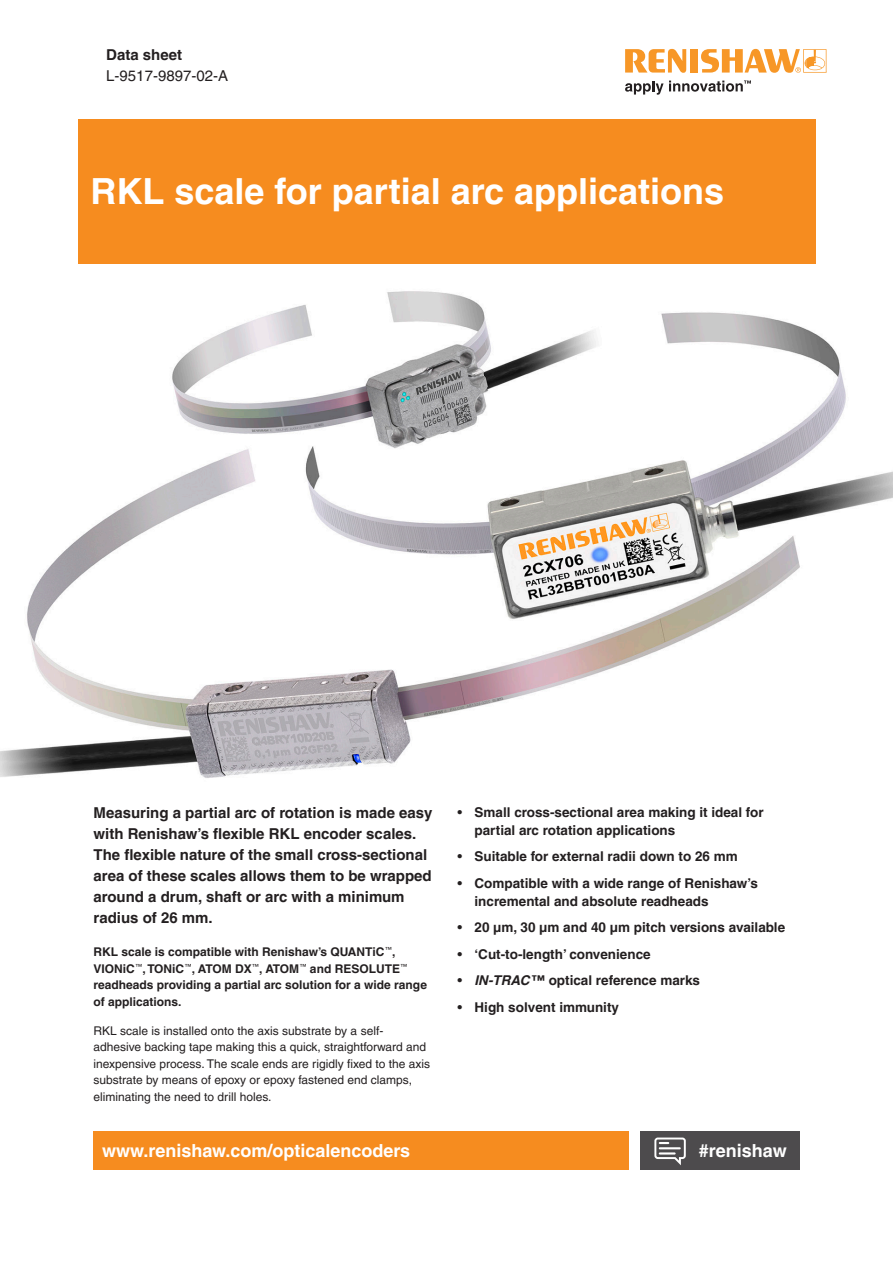
<style>
.page{position:relative;width:893px;height:1263px;background:#fff}
.page>*{position:absolute;margin:0;border:0;box-sizing:border-box;transform-origin:0 0}
.Headline_24pt_BOLD{font:700 36px "Helvetica LT Pro";color:#fff}
.back_page_URL_white___hashtag{font:700 18px "Helvetica LT Pro";color:#fff}
._10pt_Body_Text_Bold{font:700 15px/21px "Helvetica LT Pro";color:#231f20}
._10pt_Body_Text{font:15px "Helvetica LT Pro";color:#231f20}
._10pt_Body_Text-2{font:700 15px "Helvetica LT Pro";color:#231f20}
.t1{font:700 13.5px/18px "Helvetica LT Pro";color:#231f20}
._8pt_Body_Text{font:12px/16.5px "Helvetica LT Pro";color:#231f20}
._8pt_Body_Text_Bold{font:700 12px/16.5px "Helvetica LT Pro";color:#231f20}
.s1{font-weight:400}
.s2{font-style:italic}
</style>
<div class="page">
<div style="left:639px;top:1131px;width:160px;height:38px;background:#4d4b4d"></div>
<svg style="left:654px;top:1137px;width:32px;height:28px"></svg>
<div style="left:78px;top:119px;width:737px;height:145px;background:#f68c1f"></div>
<div style="left:94px;top:1131px;width:535px;height:38px;background:#f68c1f"></div>
<img style="left:0;top:291px;width:893px;height:487px">
<svg style="left:625px;top:49px;width:61px;height:24px"></svg>
<div style="left:690px;top:49px;width:8px;height:24px;background:#f79727"></div>
<svg style="left:701px;top:49px;width:125px;height:24px"></svg>
<svg style="left:625px;top:80px;width:126px;height:15px"></svg>
<p class="_10pt_Body_Text-2" style="left:106px;top:45px;width:77px">Data sheet</p>
<p class="_10pt_Body_Text" style="left:106px;top:67px;width:123px">L-9517-9897-02-A</p>
<p class="Headline_24pt_BOLD" style="left:91px;top:170px;width:635px">RKL scale for partial arc applications</p>
<p class="_10pt_Body_Text_Bold" style="left:94px;top:802px;width:340px">Measuring a partial arc of rotation is made easy with Renishaw’s flexible RKL encoder scales.<br>The flexible nature of the small cross-sectional area of these scales allows them to be wrapped around a drum, shaft or arc with a minimum radius of 26 mm.</p>
<p class="_8pt_Body_Text_Bold" style="left:94px;top:944px;width:335px">RKL scale is compatible with Renishaw’s QUANTiC<sup>™</sup>, VIONiC<sup>™</sup>, TONiC<sup>™</sup>, ATOM DX<sup>™</sup>, ATOM<sup>™</sup> and RESOLUTE<sup>™ </sup>readheads providing a partial arc solution for a wide range of applications.</p>
<p class="_8pt_Body_Text" style="left:94px;top:1022px;width:338px">RKL scale is installed onto the axis substrate by a self&shy;adhesive backing tape making this a quick, straightforward and inexpensive process. The scale ends are rigidly fixed to the axis substrate by means of epoxy or epoxy fastened end clamps, eliminating the need to drill holes.</p>
<p class="back_page_URL_white___hashtag" style="left:102px;top:1139px;width:310px">www.renishaw.com/opticalencoders</p>
<p class="t1" style="left:475px;top:803px;width:291px;text-indent:-17px"><span class="s1">•</span> Small cross-sectional area making it ideal for partial arc rotation applications</p>
<p class="t1" style="left:458px;top:847px;width:282px"><span class="s1">•</span> Suitable for external radii down to 26 mm</p>
<p class="t1" style="left:475px;top:874px;width:285px;text-indent:-17px"><span class="s1">•</span> Compatible with a wide range of Renishaw’s incremental and absolute readheads</p>
<p class="t1" style="left:458px;top:918px;width:329px"><span class="s1">•</span> 20 μm, 30 μm and 40 μm pitch versions available</p>
<p class="t1" style="left:458px;top:945px;width:195px"><span class="s1">•</span> ‘Cut-to-length’ convenience</p>
<p class="t1" style="left:458px;top:971px;width:244px"><span class="s1">•</span> <span class="s2">IN-TRAC</span>™ optical reference marks</p>
<p class="t1" style="left:458px;top:998px;width:163px"><span class="s1">•</span> High solvent immunity</p>
<h2 class="back_page_URL_white___hashtag" style="left:699px;top:1139px;width:89px">#renishaw</h2>
</div>
